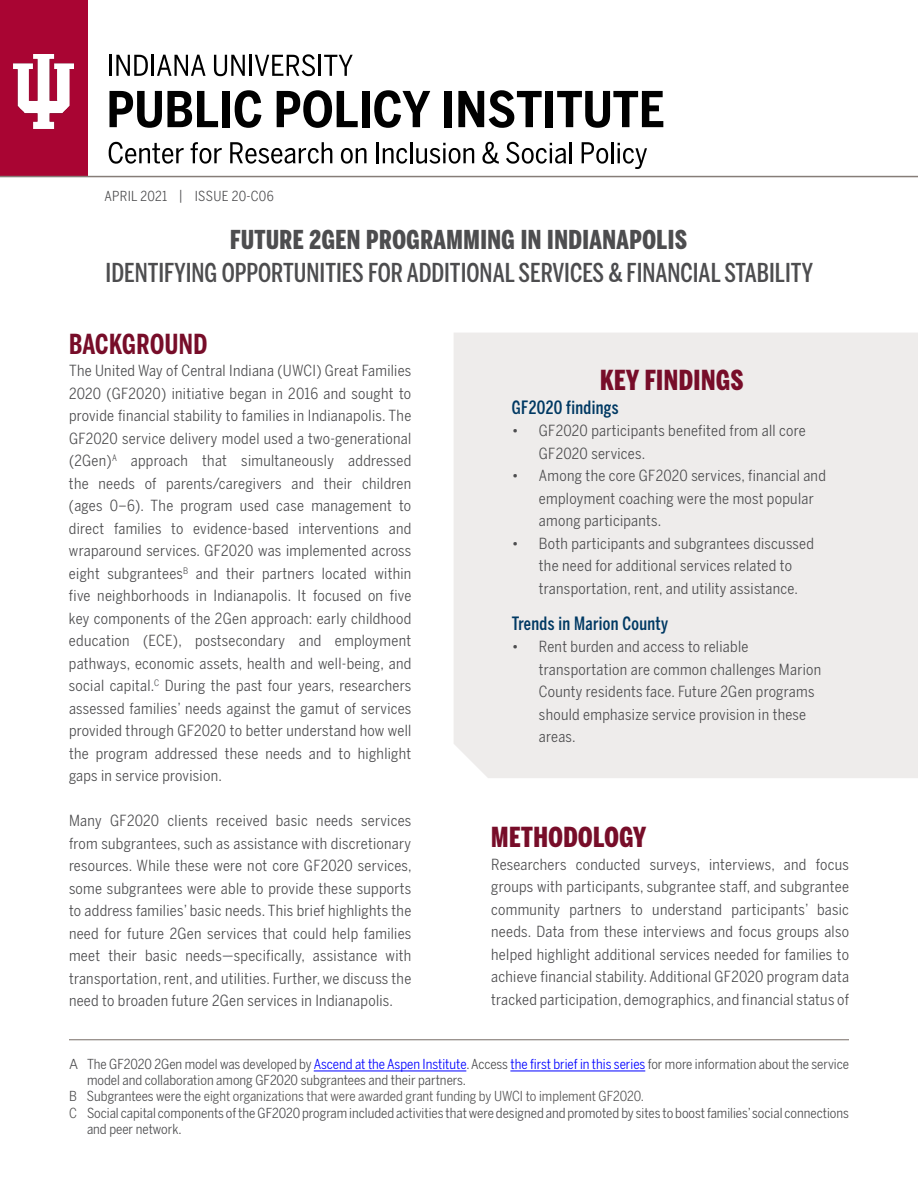
<style>
.page{position:relative;width:918px;height:1188px;background:#fff}
.page>*{position:absolute;margin:0;border:0;box-sizing:border-box;transform-origin:0 0}
.t1{font:900 27px "Benton Sans Compressed";letter-spacing:.02em;color:#770d29}
.t2{font:700 27px "Benton Sans Compressed";letter-spacing:.02em;color:#770d29}
.t3{font:500 25.5px "Benton Sans Compressed";color:#4d4d4f}
.t4{font:900 25.5px "Benton Sans Compressed";letter-spacing:.02em;color:#4d4d4f}
.t5{font:500 18px "Benton Sans Compressed";letter-spacing:.02em;color:#003963}
.t6{font:15px/22.5px "Benton Sans Condensed";letter-spacing:.02em;color:#4d4d4f}
.t7{font:13.5px "Benton Sans Condensed";color:#4d4d4f}
.t8{font:13.5px "Benton Sans Condensed";color:#575656}
.t9{font:13.5px "Benton Sans Condensed";letter-spacing:.02em;color:#4d4d4f}
.s1{font-family:"Benton Sans"}
.s2{color:#00f}
.s3{color:#4d4d4f}
.s4{color:#575656}
</style>
<div class="page">
<hr style="left:110px;top:55px;width:2px;height:21px;background:#000">
<svg style="left:116px;top:55px;width:32px;height:21px"></svg>
<hr style="left:152px;top:55px;width:2px;height:21px;background:#000">
<svg style="left:157px;top:55px;width:49px;height:21px"></svg>
<svg style="left:214px;top:55px;width:31px;height:21px"></svg>
<hr style="left:249px;top:55px;width:3px;height:21px;background:#000">
<svg style="left:255px;top:54px;width:60px;height:22px"></svg>
<hr style="left:319px;top:55px;width:2px;height:21px;background:#000">
<svg style="left:324px;top:55px;width:29px;height:21px"></svg>
<svg style="left:110px;top:91px;width:108px;height:37px"></svg>
<div style="left:222px;top:91px;width:8px;height:36px;background:#000"></div>
<svg style="left:235px;top:90px;width:26px;height:38px"></svg>
<svg style="left:277px;top:90px;width:81px;height:38px"></svg>
<div style="left:362px;top:91px;width:7px;height:36px;background:#000"></div>
<svg style="left:374px;top:90px;width:56px;height:38px"></svg>
<div style="left:445px;top:91px;width:7px;height:36px;background:#000"></div>
<svg style="left:458px;top:90px;width:84px;height:38px"></svg>
<div style="left:546px;top:91px;width:7px;height:36px;background:#000"></div>
<svg style="left:557px;top:91px;width:106px;height:37px"></svg>
<svg style="left:109px;top:142px;width:75px;height:22px"></svg>
<svg style="left:191px;top:142px;width:31px;height:22px"></svg>
<svg style="left:230px;top:142px;width:102px;height:22px"></svg>
<svg style="left:341px;top:148px;width:25px;height:16px"></svg>
<hr style="left:376px;top:142px;width:3px;height:21px;background:#000">
<svg style="left:383px;top:148px;width:24px;height:16px"></svg>
<hr style="left:410px;top:142px;width:3px;height:21px;background:#000">
<svg style="left:416px;top:143px;width:58px;height:21px"></svg>
<svg style="left:482px;top:142px;width:17px;height:22px"></svg>
<svg style="left:506px;top:142px;width:60px;height:22px"></svg>
<hr style="left:569px;top:142px;width:3px;height:21px;background:#000">
<svg style="left:582px;top:142px;width:26px;height:22px"></svg>
<hr style="left:611px;top:142px;width:3px;height:21px;background:#000">
<svg style="left:618px;top:143px;width:29px;height:26px"></svg>
<div style="left:454px;top:333px;width:464px;height:445px;background:#eeeceb"></div>
<div style="left:0;top:0;width:88px;height:177px;background:#a90533"></div>
<hr style="left:0;top:176px;width:918px;height:1px;background:#867d78">
<img style="left:14px;top:54px;width:59px;height:75px">
<hr style="left:314px;top:1071px;width:152px;height:1px;background:#00f">
<hr style="left:510px;top:1071px;width:135px;height:1px;background:#00f">
<hr style="left:69px;top:1039px;width:780px;height:1px;background:#867d78">
<p class="t9" style="left:104px;top:188px;width:171px">APRIL 2021 | ISSUE 20-C06</p>
<h2 class="t4" style="left:230px;top:224px;width:459px">FUTURE 2GEN PROGRAMMING IN INDIANAPOLIS</h2>
<h2 class="t3" style="left:106px;top:258px;width:709px">IDENTIFYING OPPORTUNITIES FOR ADDITIONAL SERVICES &amp; FINANCIAL STABILITY</h2>
<h1 class="t2" style="left:69px;top:327px;width:140px">BACKGROUND</h1>
<p class="t6" style="left:69px;top:360px;width:344px;text-align:justify">The United Way of Central Indiana (UWCI) Great Families 2020 (GF2020) initiative began in 2016 and sought to provide financial stability to families in Indianapolis. The GF2020 service delivery model used a two-generational (2Gen)<sup>A</sup> approach that simultaneously addressed the needs of parents/caregivers and their children (ages 0–6). The program used case management to direct families to evidence-based interventions and wraparound services. GF2020 was implemented across eight subgrantees<sup>B</sup> and their partners located within five neighborhoods in Indianapolis. It focused on five key components of the 2Gen approach: early childhood education (ECE), postsecondary and employment pathways, economic assets, health and well-being, and social capital.<sup>C</sup> During the past four years, researchers assessed families’ needs against the gamut of services provided through GF2020 to better understand how well the program addressed these needs and to highlight gaps in service provision.</p>
<p class="t6" style="left:69px;top:810px;width:344px;text-align:justify">Many GF2020 clients received basic needs services from subgrantees, such as assistance with discretionary resources. While these were not core GF2020 services, some subgrantees were able to provide these supports to address families’ basic needs. This brief highlights the need for future 2Gen services that could help families meet their basic needs—specifically, assistance with transportation, rent, and utilities. Further, we discuss the need to broaden future 2Gen services in Indianapolis.</p>
<h1 class="t1" style="left:600px;top:363px;width:145px">KEY FINDINGS</h1>
<p class="t5" style="left:512px;top:396px;width:108px">GF2020 findings</p>
<p class="t6" style="left:539px;top:419px;width:268px;text-indent:-27px">• GF2020 participants benefited from all core<br>GF2020 services.</p>
<p class="t6" style="left:539px;top:464px;width:288px;text-indent:-27px">• Among the core GF2020 services, financial and employment coaching were the most popular among participants.</p>
<p class="t6" style="left:539px;top:532px;width:277px;text-indent:-27px">• Both participants and subgrantees discussed the need for additional services related to transportation, rent, and utility assistance.</p>
<p class="t5" style="left:512px;top:612px;width:158px">Trends in Marion County</p>
<p class="t6" style="left:539px;top:635px;width:284px;text-indent:-27px">• Rent burden and access to reliable transportation are common challenges Marion County residents face. Future 2Gen programs should emphasize service provision in these areas.</p>
<h1 class="t1" style="left:491px;top:821px;width:156px">METHODOLOGY</h1>
<p class="t6" style="left:491px;top:853px;width:359px;text-align:justify">Researchers conducted surveys, interviews, and focus groups with participants, subgrantee staff, and subgrantee community partners to understand participants’ basic needs. Data from these interviews and focus groups also helped highlight additional services needed for families to achieve financial stability. Additional GF2020 program data tracked participation, demographics, and financial status of</p>
<p class="t7" style="left:69px;top:1056px;width:782px"><span class="s1">A</span> The GF2020 2Gen model was developed by <span class="s2">Ascend at the Aspen Institute</span>. Access <span class="s2">the first brief in this series</span> for more information about the service</p>
<p class="t7" style="left:87px;top:1072px;width:381px">model and collaboration among GF2020 subgrantees and their partners.</p>
<p class="t8" style="left:69px;top:1088px;width:577px"><span class="s3">B Subgrantees were the</span> eight organizations that were awarded grant funding by UWCI to implement GF2020.</p>
<p class="t7" style="left:69px;top:1105px;width:782px"><span class="s4">C</span> Social capital components of the GF2020 program included activities that were designed and promoted by sites to boost families’ social connections</p>
<p class="t7" style="left:87px;top:1121px;width:96px">and peer network.</p>
</div>
